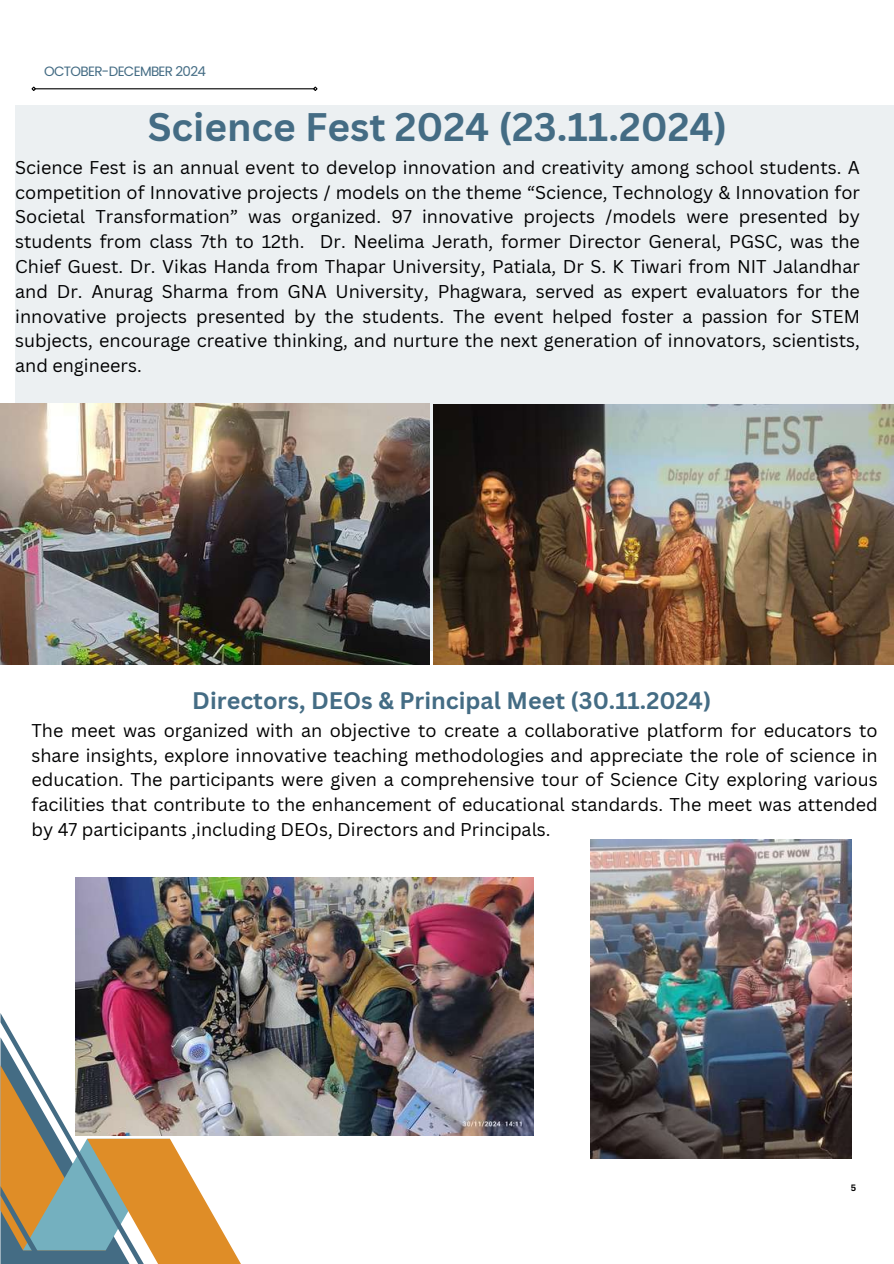
<style>
.page{position:relative;width:894px;height:1264px;background:#fff}
.page>*{position:absolute;margin:0;border:0;box-sizing:border-box;transform-origin:0 0}
.t1{font:700 38.85px "Canva Sans";color:#446c84}
.t2{font:700 23.25px "Canva Sans";color:#446c84}
.t3{font:18px/24.8px "Canva Sans";color:#000001;text-align:justify}
.t4{font:13.5px "Poppins";letter-spacing:-.05em;color:#446c84}
.t5{font:700 9px "Canva Sans";color:#000}
</style>
<div class="page">
<div style="left:15px;top:105px;width:878px;height:545px;background:#ecf0f2"></div>
<img style="left:75px;top:877px;width:458px;height:258px">
<img style="left:590px;top:839px;width:260px;height:319px">
<img style="left:433px;top:404px;width:460px;height:260px">
<img style="left:0;top:403px;width:429px;height:261px">
<hr style="left:35px;top:88px;width:279px;height:1px;background:#000">
<svg style="left:31px;top:86px;width:6px;height:5px"></svg>
<svg style="left:312px;top:86px;width:6px;height:5px"></svg>
<img style="left:0;top:1012px;width:241px;height:251px">
<p class="t4" style="left:44px;top:62px;width:163px">OCTOBER-DECEMBER 2024</p>
<h1 class="t1" style="left:148px;top:100px;width:580px">Science Fest 2024 (23.11.2024)</h1>
<p class="t3" style="left:15px;top:155px;width:846px">Science Fest is an annual event to develop innovation and creativity among school students. A competition of Innovative projects / models on the theme “Science, Technology &amp; Innovation for Societal Transformation” was organized. 97 innovative projects /models were presented by students from class 7th to 12th. Dr. Neelima Jerath, former Director General, PGSC, was the Chief Guest. Dr. Vikas Handa from Thapar University, Patiala, Dr S. K Tiwari from NIT Jalandhar and Dr. Anurag Sharma from GNA University, Phagwara, served as expert evaluators for the innovative projects presented by the students. The event helped foster a passion for STEM subjects, encourage creative thinking, and nurture the next generation of innovators, scientists, and engineers.</p>
<p class="t2" style="left:192px;top:684px;width:520px">Directors, DEOs &amp; Principal Meet (30.11.2024)</p>
<p class="t3" style="left:31px;top:717px;width:847px">The meet was organized with an objective to create a collaborative platform for educators to share insights, explore innovative teaching methodologies and appreciate the role of science in education. The participants were given a comprehensive tour of Science City exploring various facilities that contribute to the enhancement of educational standards. The meet was attended by 47 participants ,including DEOs, Directors and Principals.</p>
<p class="t5" style="left:850px;top:1180px;width:7px">5</p>
</div>
